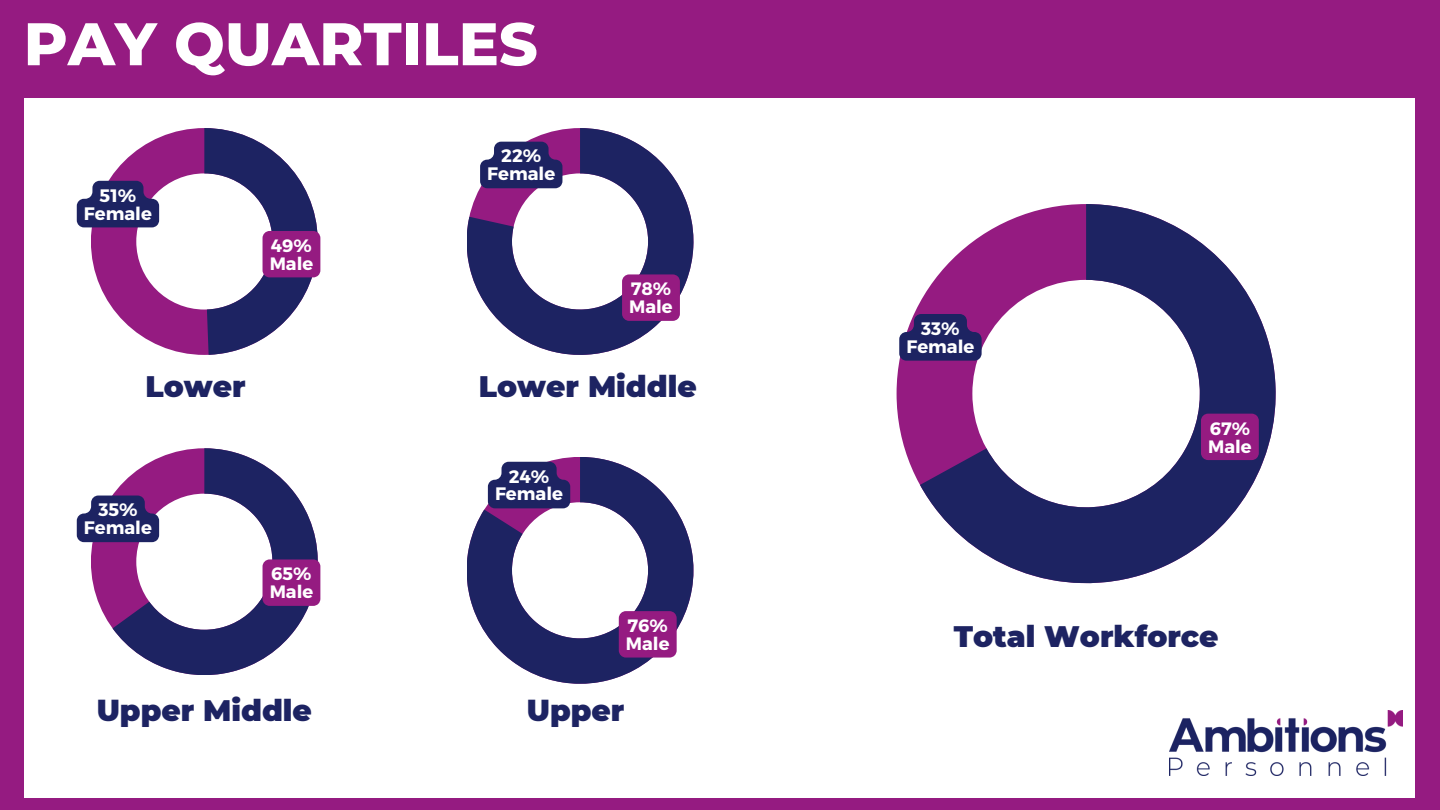
<style>
.page{position:relative;width:1440px;height:810px;background:#951b81}
.page>*{position:absolute;margin:0;border:0;box-sizing:border-box;transform-origin:0 0}
.t1{font:800 60px "Montserrat";color:#fff}
.t2{font:900 29.6px "Montserrat";color:#1d2362}
.t3{font:700 18px "Montserrat";color:#fff}
.t4{font:700 17.9px "Montserrat";color:#fff}
</style>
<div class="page">
<div style="left:25px;top:99px;width:1390px;height:699px;background:#fff"></div>
<img style="left:1169px;top:711px;width:233px;height:64px">
<svg style="left:91px;top:128px;width:113px;height:227px"></svg>
<svg style="left:467px;top:128px;width:226px;height:227px"></svg>
<svg style="left:467px;top:457px;width:226px;height:227px"></svg>
<svg style="left:897px;top:302px;width:23px;height:183px;fill:#951b81"></svg>
<svg style="left:920px;top:204px;width:356px;height:379px"></svg>
<div style="left:1201px;top:414px;width:58px;height:46px;background:#951b81"></div>
<svg style="left:899px;top:314px;width:83px;height:47px;background:#362f6e"></svg>
<svg style="left:622px;top:274px;width:58px;height:47px;background:#941e82"></svg>
<svg style="left:480px;top:142px;width:82px;height:46px;background:#35326f"></svg>
<svg style="left:488px;top:462px;width:82px;height:46px;background:#34316e"></svg>
<svg style="left:619px;top:611px;width:58px;height:47px;background:#941e82"></svg>
<svg style="left:77px;top:448px;width:243px;height:227px"></svg>
<svg style="left:204px;top:128px;width:116px;height:227px"></svg>
<svg style="left:77px;top:181px;width:82px;height:46px;background:#393672"></svg>
<h1 class="t1" style="left:24px;top:7px;width:516px">PAY QUARTILES</h1>
<h2 class="t3" style="left:100px;top:183px;width:38px">51%</h2>
<p class="t3" style="left:84px;top:201px;width:69px">Female</p>
<p class="t4" style="left:271px;top:234px;width:42px">49%</p>
<p class="t4" style="left:270px;top:252px;width:45px">Male</p>
<h2 class="t3" style="left:501px;top:144px;width:42px">22%</h2>
<p class="t3" style="left:487px;top:162px;width:69px">Female</p>
<p class="t4" style="left:631px;top:277px;width:42px">78%</p>
<p class="t4" style="left:629px;top:295px;width:45px">Male</p>
<p class="t2" style="left:146px;top:369px;width:102px">Lower</p>
<p class="t2" style="left:479px;top:369px;width:219px">Lower Middle</p>
<p class="t3" style="left:98px;top:498px;width:41px">35%</p>
<p class="t3" style="left:84px;top:516px;width:69px">Female</p>
<h2 class="t4" style="left:271px;top:562px;width:42px">65%</h2>
<p class="t4" style="left:270px;top:580px;width:45px">Male</p>
<p class="t3" style="left:509px;top:464px;width:42px">24%</p>
<p class="t3" style="left:495px;top:482px;width:69px">Female</p>
<p class="t4" style="left:628px;top:614px;width:42px">76%</p>
<p class="t4" style="left:626px;top:632px;width:45px">Male</p>
<p class="t2" style="left:97px;top:693px;width:217px">Upper Middle</p>
<p class="t2" style="left:527px;top:693px;width:99px">Upper</p>
<p class="t3" style="left:921px;top:317px;width:40px">33%</p>
<p class="t3" style="left:906px;top:335px;width:69px">Female</p>
<h2 class="t4" style="left:1210px;top:417px;width:42px">67%</h2>
<p class="t4" style="left:1208px;top:435px;width:45px">Male</p>
<p class="t2" style="left:954px;top:618px;width:266px">Total Workforce</p>
</div>
